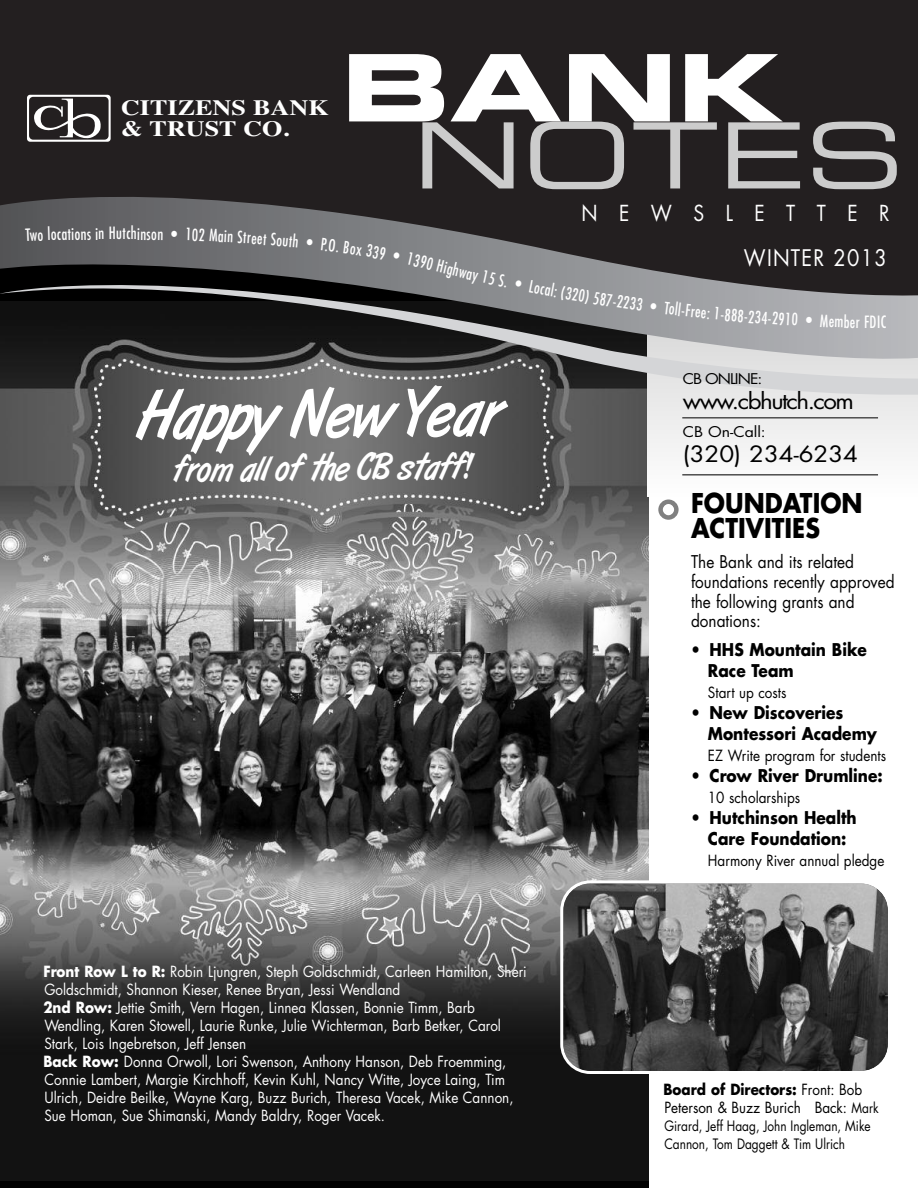
<style>
.page{position:relative;width:918px;height:1188px;background:#fff}
.page>*{position:absolute;margin:0;border:0;box-sizing:border-box;transform-origin:0 0}
.t1{font:93px "Eurostile Bold Extended Two";color:#fff;scale:1.1 1}
.t2{font:91.35px "Eurostile Extended Two";color:#ccc;scale:1.1 1}
.t3{font:68.25px "Art Brush";color:#fff;scale:.9 1}
.t4{font:36.6px "Art Brush";color:#fff;scale:.9 1}
.t5{font:700 26.55px/24.5px "Futura";color:#000;scale:.9 1}
.t6{font:22.2px "Futura";letter-spacing:.06em;color:#fff;scale:.9 1}
.t7{font:21.9px "Futura";letter-spacing:-.06em;color:#000;scale:1.1 1}
.t8{font:21.9px "Futura";color:#000;scale:1.1 1}
.t9{font:700 21.75px/20.1px "Times";color:#fff;scale:1.2 1}
.t10{font:21.45px "Futura";letter-spacing:1.11em;color:#fff;scale:.9 1}
.t11{font:700 17.1px/21px "Futura";color:#000;scale:.9 1}
.t12{font:17.1px/19.8px "Futura";color:#000;scale:.9 1}
.t13{font:condensed 16.5px "Futura";letter-spacing:.03em;color:#fff;scale:.9 1}
.t14{font:15px/18px "Futura";color:#fff;scale:.9 1}
.t15{font:15px/18px "Futura";color:#000;scale:.9 1}
.t16{font:14.4px "Futura";letter-spacing:-.06em;color:#000;scale:1.1 1}
.t17{font:13.95px/18px "Futura";color:#000;scale:.85 1}
.s1{font-weight:700}
.s2{font-weight:400}
.s3{font-size:13.95px}
</style>
<div class="page">
<img style="left:0;top:395px;width:648px;height:786px">
<div style="left:648px;top:268px;width:270px;height:228px;background:#f3f3f3"></div>
<svg style="left:0;top:370px;width:918px;height:25px;background:#7e7e7f"></svg>
<div style="left:0;top:0;width:918px;height:163px;background:#231f20"></div>
<svg style="left:0;top:163px;width:918px;height:207px;background:#4a494a"></svg>
<hr style="left:682px;top:474px;width:196px;height:2px;background:#4d4d4d">
<hr style="left:682px;top:417px;width:196px;height:2px;background:#4d4d4d">
<svg style="left:25px;top:93px;width:89px;height:51px"></svg>
<svg style="left:658px;top:500px;width:21px;height:20px"></svg>
<svg style="left:560px;top:880px;width:328px;height:194px;background:#575757"></svg>
<svg style="left:187px;top:228px;width:18px;height:13px"></svg>
<svg style="left:293px;top:233px;width:20px;height:15px"></svg>
<svg style="left:321px;top:238px;width:65px;height:22px"></svg>
<svg style="left:393px;top:252px;width:7px;height:7px"></svg>
<svg style="left:407px;top:252px;width:14px;height:15px"></svg>
<svg style="left:820px;top:314px;width:14px;height:13px"></svg>
<h3 class="t9" style="left:121px;top:98px;width:175px">CITIZENS BANK &amp; TRUST CO.</h3>
<p class="t13" style="left:25px;top:228px;width:36px;rotate:-2deg">Two lo</p>
<p class="t13" style="left:57px;top:226px;width:39px;rotate:-1deg">cations</p>
<p class="t13" style="left:96px;top:226px;width:47px">in Hutch</p>
<p class="t13" style="left:137px;top:226px;width:46px;rotate:1deg">inson •</p>
<p class="t13" style="left:210px;top:228px;width:39px;rotate:3deg">Main S</p>
<p class="t13" style="left:244px;top:229px;width:27px;rotate:4deg">treet</p>
<p class="t13" style="left:272px;top:231px;width:25px;rotate:5deg">Sout</p>
<h1 class="t1" style="left:341px;top:54px;width:404px">BANK</h1>
<h2 class="t2" style="left:413px;top:122px;width:448px">NOTES</h2>
<h3 class="t10" style="left:581px;top:203px;width:344px">NEWSLETTER</h3>
<p class="t13" style="left:422px;top:254px;width:32px;rotate:14deg">90 Hi</p>
<p class="t13" style="left:449px;top:261px;width:37px;rotate:13deg">ghway</p>
<p class="t13" style="left:484px;top:269px;width:30px;rotate:12deg">15 S.</p>
<h3 class="t6" style="left:744px;top:248px;width:160px">WINTER 2013</h3>
<p class="t13" style="left:517px;top:276px;width:41px;rotate:11deg">• Loca</p>
<p class="t13" style="left:553px;top:283px;width:39px;rotate:10deg">l: (320</p>
<p class="t13" style="left:586px;top:289px;width:37px;rotate:9deg">) 587-</p>
<p class="t13" style="left:618px;top:294px;width:30px;rotate:8deg">2233</p>
<p class="t13" style="left:652px;top:299px;width:40px;rotate:7deg">• Toll-</p>
<p class="t13" style="left:686px;top:303px;width:40px;rotate:6deg">Free: 1</p>
<p class="t13" style="left:721px;top:307px;width:32px;rotate:5deg">-888-</p>
<p class="t13" style="left:749px;top:309px;width:35px;rotate:4deg">234-2</p>
<p class="t13" style="left:779px;top:311px;width:39px;rotate:3deg">910 •</p>
<p class="t13" style="left:835px;top:314px;width:30px;rotate:1deg">mber</p>
<p class="t13" style="left:864px;top:314px;width:26px">FDIC</p>
<h3 class="t3" style="left:134px;top:378px;width:409px;rotate:-1deg">Happy New Year</h3>
<h3 class="t4" style="left:172px;top:449px;width:336px;rotate:-1deg">from all of the CB staff!</h3>
<p class="t14" style="left:43px;top:964px;width:539px"><span class="s1">Front Row L to R:</span> Robin Ljungren, Steph Goldschmidt, Carleen Hamilton, Sheri Goldschmidt, Shannon Kieser, Renee Bryan, Jessi Wendland<br><span class="s1">2nd Row:</span> Jettie Smith, Vern Hagen, Linnea Klassen, Bonnie Timm, Barb Wendling, Karen Stowell, Laurie Runke, Julie Wichterman, Barb Betker, Carol Stark, Lois Ingebretson, Jeff Jensen<br><span class="s1">Back Row:</span> Donna Orwoll, Lori Swenson, Anthony Hanson, Deb Froemming, Connie Lambert, Margie Kirchhoff, Kevin Kuhl, Nancy Witte, Joyce Laing, Tim Ulrich, Deidre Beilke, Wayne Karg, Buzz Burich, Theresa Vacek, Mike Cannon, Sue Homan, Sue Shimanski, Mandy Baldry, Roger Vacek.</p>
<p class="t16" style="left:683px;top:372px;width:74px">CB ONLINE:</p>
<h3 class="t7" style="left:683px;top:391px;width:157px">www.cbhutch.com</h3>
<p class="t16" style="left:683px;top:425px;width:77px">CB On-Call:</p>
<h3 class="t8" style="left:683px;top:444px;width:161px">(320) 234-6234</h3>
<h3 class="t5" style="left:691px;top:494px;width:192px">FOUNDATION<br>ACTIVITIES</h3>
<p class="t12" style="left:691px;top:553px;width:228px">The Bank and its related foundations recently approved the following grants and donations:</p>
<p class="t11" style="left:708px;top:640px;width:178px;text-indent:-17px"><span class="s2">•</span> HHS Mountain Bike<br>Race Team</p>
<p class="t15" style="left:708px;top:685px;width:89px">Start up costs</p>
<p class="t11" style="left:708px;top:703px;width:189px;text-indent:-17px"><span class="s2">•</span> New Discoveries<br>Montessori Academy</p>
<p class="t15" style="left:708px;top:748px;width:199px">EZ Write program for students</p>
<p class="t11" style="left:691px;top:766px;width:215px"><span class="s2">•</span> Crow River Drumline:</p>
<p class="t15" style="left:708px;top:790px;width:104px">10 scholarships</p>
<p class="t11" style="left:691px;top:808px;width:186px;text-align:center"><span class="s2">•</span> Hutchinson Health<br>Care Foundation:</p>
<p class="t15" style="left:708px;top:853px;width:198px">Harmony River annual pledge</p>
<p class="t15" style="left:663px;top:1082px;width:241px"><span class="s1">Board of Directors:</span> Front: Bob<br>Peterson &amp; Buzz Burich Back: <span class="s3">Mark</span></p>
<p class="t17" style="left:664px;top:1118px;width:244px">Girard, Jeff Haag, John Ingleman, Mike<br>Cannon, Tom Daggett &amp; Tim Ulrich</p>
</div>
